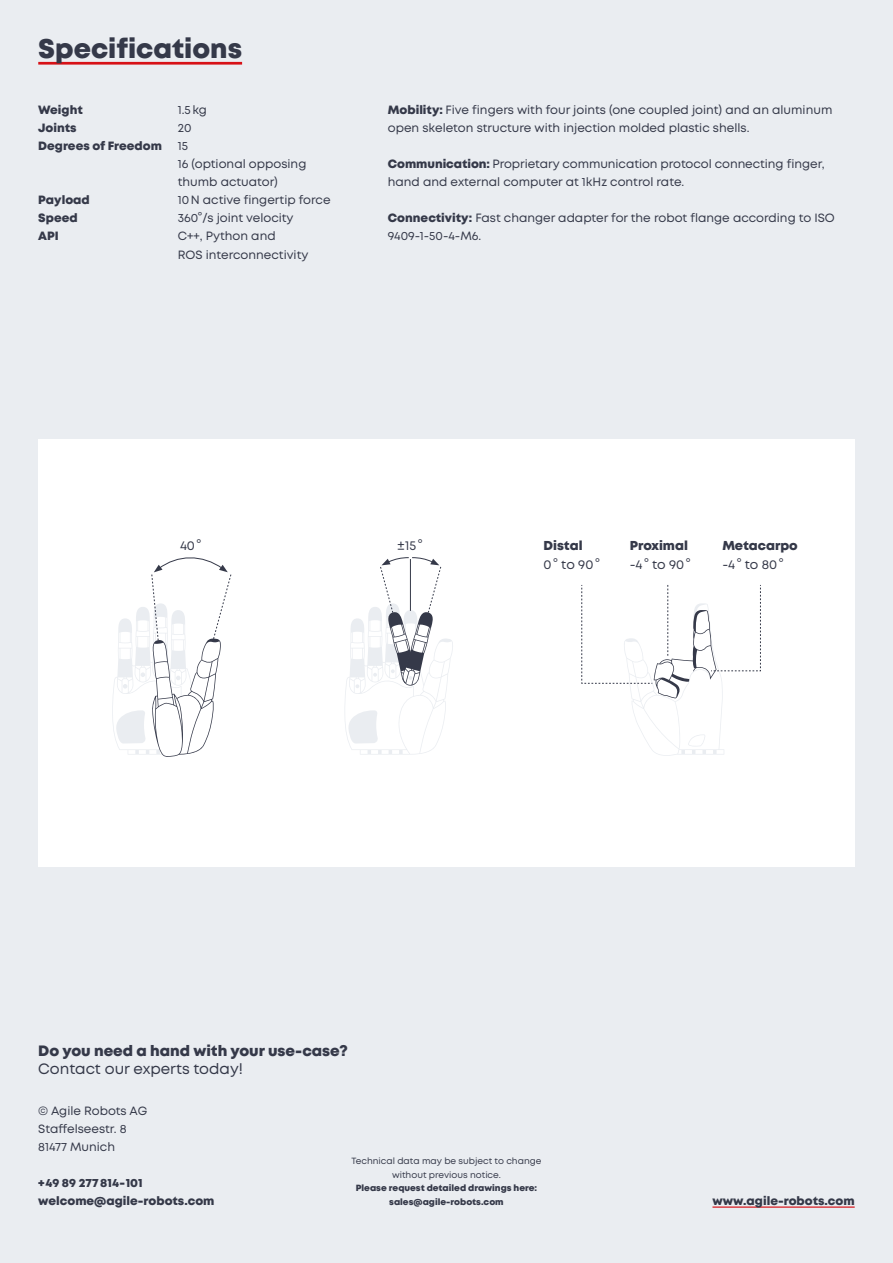
<style>
.page{position:relative;width:893px;height:1263px;background:#eaedf1}
.page>*{position:absolute;margin:0;border:0;box-sizing:border-box;transform-origin:0 0}
.title_head_18_19_8{font:800 27px "Mont";color:#353949}
.text_3_heavy_10_15{font:800 15px "Mont";color:#353949}
.text_3_regular_10_15{font:15px "Mont";color:#353949}
.text_4_regular_8_12{font:12.9px "Mont";color:#353949}
.text_4_regular_8_12-2{font:800 12.9px "Mont";color:#353949}
.text_4_regular_8_12-3{font:12px/18px "Mont";color:#353949}
.text_4_regular_8_12-4{font:800 12px "Mont";color:#353949}
.text_4_heavy_8_12{font:800 12px "Mont";color:#353949}
.text_5_regular_6_9{font:800 9px/13.5px "Mont";color:#353949;text-align:center}
.text_5_regular_6_9-2{font:9px/13.5px "Mont";color:#353949;text-align:center}
.s1{font-weight:800}
</style>
<div class="page">
<hr style="left:38px;top:62px;width:204px;height:3px;background:#d71117">
<div style="left:38px;top:440px;width:817px;height:427px;background:#fff"></div>
<hr style="left:712px;top:1206px;width:143px;height:2px;background:#d71117">
<svg style="left:112px;top:557px;width:119px;height:200px"></svg>
<svg style="left:344px;top:557px;width:109px;height:198px"></svg>
<svg style="left:581px;top:585px;width:180px;height:171px"></svg>
<p class="title_head_18_19_8" style="left:38px;top:31px;width:205px">Specifications</p>
<p class="text_4_regular_8_12-4" style="left:38px;top:102px;width:46px">Weight</p>
<p class="text_4_regular_8_12-3" style="left:178px;top:101px;width:31px">1.5kg</p>
<p class="text_4_regular_8_12-4" style="left:38px;top:120px;width:40px">Joints</p>
<p class="text_4_regular_8_12-3" style="left:178px;top:119px;width:15px">20</p>
<p class="text_4_regular_8_12-4" style="left:38px;top:138px;width:125px">Degrees of Freedom</p>
<p class="text_4_regular_8_12-3" style="left:178px;top:137px;width:130px">15<br>16 (optional opposing thumb actuator)</p>
<p class="text_4_regular_8_12-4" style="left:38px;top:192px;width:53px">Payload</p>
<p class="text_4_regular_8_12-3" style="left:178px;top:191px;width:154px">10N active fingertip force</p>
<p class="text_4_regular_8_12-4" style="left:38px;top:210px;width:41px">Speed</p>
<p class="text_4_regular_8_12-3" style="left:178px;top:209px;width:117px">360°/s joint velocity</p>
<p class="text_4_regular_8_12-4" style="left:38px;top:228px;width:22px">API</p>
<p class="text_4_regular_8_12-3" style="left:178px;top:227px;width:132px">C++, Python and<br>ROS interconnectivity</p>
<p class="text_4_regular_8_12-3" style="left:388px;top:101px;width:446px"><span class="s1">Mobility:</span> Five fingers with four joints (one coupled joint) and an aluminum open skeleton structure with injection molded plastic shells.</p>
<p class="text_4_regular_8_12-3" style="left:388px;top:155px;width:438px"><span class="s1">Communication:</span> Proprietary communication protocol connecting finger, hand and external computer at 1kHz control rate.</p>
<p class="text_4_regular_8_12-3" style="left:388px;top:209px;width:449px"><span class="s1">Connectivity:</span> Fast changer adapter for the robot flange according to ISO<br>9409-1-50-4-M6.</p>
<p class="text_4_regular_8_12" style="left:180px;top:537px;width:23px">40°</p>
<p class="text_4_regular_8_12" style="left:397px;top:537px;width:27px">±15°</p>
<p class="text_4_regular_8_12-2" style="left:630px;top:537px;width:60px">Proximal</p>
<p class="text_4_regular_8_12" style="left:630px;top:556px;width:63px">-4° to 90°</p>
<p class="text_4_regular_8_12-2" style="left:544px;top:537px;width:40px">Distal</p>
<p class="text_4_regular_8_12" style="left:544px;top:556px;width:58px">0° to 90°</p>
<p class="text_4_regular_8_12-2" style="left:722px;top:537px;width:77px">Metacarpo</p>
<p class="text_4_regular_8_12" style="left:722px;top:556px;width:63px">-4° to 80°</p>
<p class="text_3_heavy_10_15" style="left:38px;top:1041px;width:311px">Do you need a hand with your use-case?</p>
<p class="text_3_regular_10_15" style="left:38px;top:1059px;width:206px">Contact our experts today!</p>
<p class="text_4_regular_8_12-3" style="left:38px;top:1101px;width:110px">© Agile Robots AG</p>
<p class="text_4_regular_8_12-3" style="left:38px;top:1119px;width:90px">Staffelseestr. 8</p>
<p class="text_4_regular_8_12-3" style="left:38px;top:1137px;width:78px">81477 Munich</p>
<p class="text_4_regular_8_12-4" style="left:38px;top:1175px;width:106px">+49 89 277814-101</p>
<p class="text_4_regular_8_12-4" style="left:38px;top:1193px;width:178px">welcome@agile-robots.com</p>
<p class="text_4_heavy_8_12" style="left:712px;top:1193px;width:144px">www.agile-robots.com</p>
<p class="text_5_regular_6_9-2" style="left:351px;top:1154px;width:192px">Technical data may be subject to change without previous notice.</p>
<p class="text_5_regular_6_9" style="left:356px;top:1181px;width:183px">Please request detailed drawings here: sales@agile-robots.com</p>
</div>
